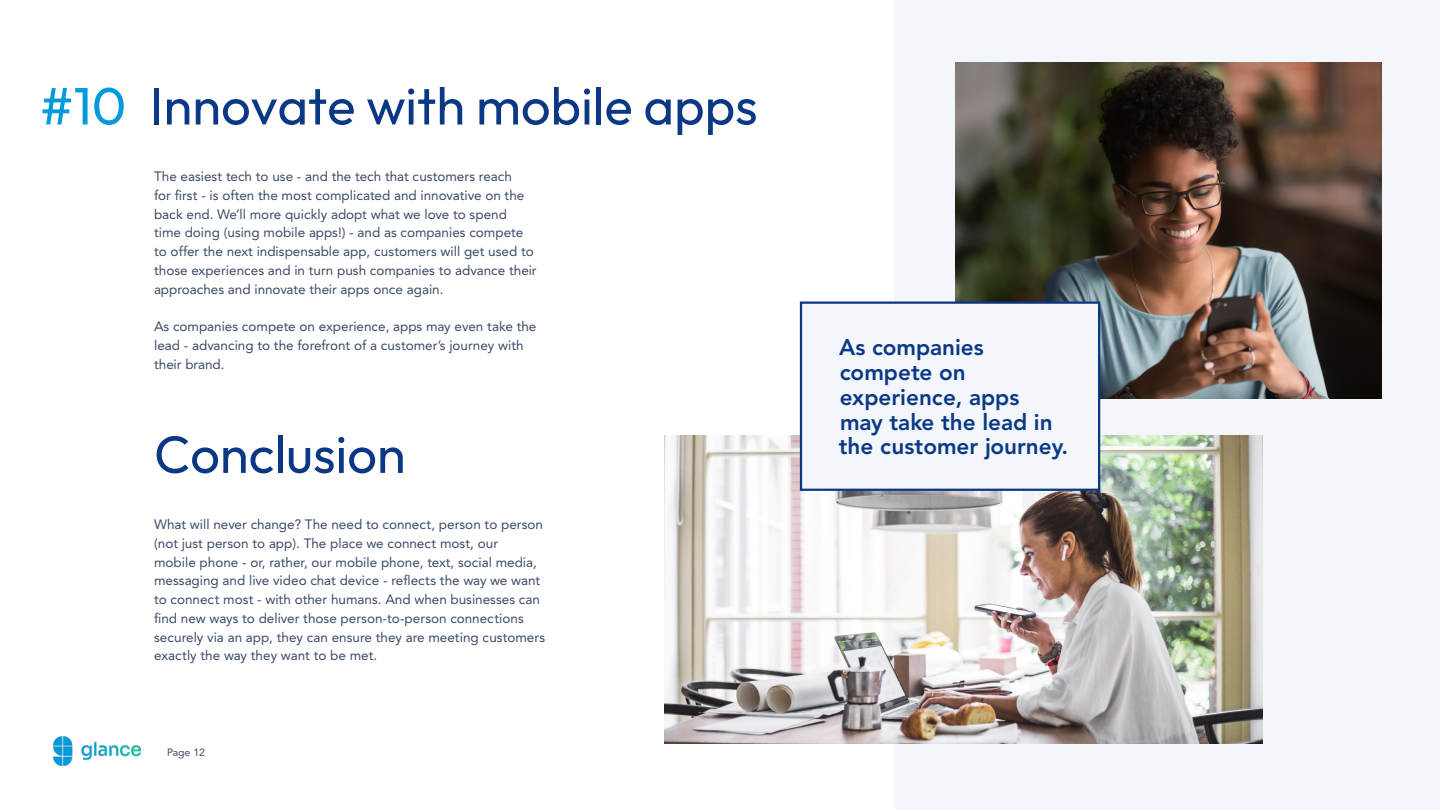
<style>
.page{position:relative;width:1440px;height:810px;background:#fff}
.page>*{position:absolute;margin:0;border:0;box-sizing:border-box;transform-origin:0 0}
.t1{font:100 52.5px "Outfit";color:#0b3885}
.t2{font:800 22.5px/24.8px "Avenir";color:#0b3885}
.t3{font:13.5px/18.8px "Avenir";color:#3a4a66}
.t4{font:10.5px "Avenir";letter-spacing:-.005em;color:#3a4a66}
.s1{color:#019ada}
</style>
<div class="page">
<div style="left:894px;top:0;width:546px;height:810px;background:#f3f6fa"></div>
<img style="left:955px;top:63px;width:426px;height:336px">
<img style="left:664px;top:436px;width:598px;height:308px">
<div style="left:801px;top:303px;width:298px;height:187px;background:#f3f6fa"></div>
<div style="left:800px;top:302px;width:300px;height:189px;border:2px solid #0b3885"></div>
<img style="left:54px;top:737px;width:86px;height:29px">
<h1 class="t1" style="left:40px;top:75px;width:719px"><span class="s1">#10</span> Innovate with mobile apps</h1>
<p class="t3" style="left:154px;top:167px;width:384px">The easiest tech to use - and the tech that customers reach<br>for first - is often the most complicated and innovative on the back end. We’ll more quickly adopt what we love to spend time doing (using mobile apps!) - and as companies compete to offer the next indispensable app, customers will get used to those experiences and in turn push companies to advance their approaches and innovate their apps once again.</p>
<p class="t3" style="left:154px;top:317px;width:384px">As companies compete on experience, apps may even take the lead - advancing to the forefront of a customer’s journey with their brand.</p>
<h1 class="t1" style="left:154px;top:424px;width:253px">Conclusion</h1>
<p class="t3" style="left:154px;top:515px;width:393px">What will never change? The need to connect, person to person (not just person to app). The place we connect most, our<br>mobile phone - or, rather, our mobile phone, text, social media, messaging and live video chat device - reflects the way we want to connect most - with other humans. And when businesses can find new ways to deliver those person-to-person connections securely via an app, they can ensure they are meeting customers exactly the way they want to be met.</p>
<p class="t4" style="left:167px;top:746px;width:39px">Page 12</p>
<h2 class="t2" style="left:839px;top:335px;width:231px">As companies compete on experience, apps<br>may take the lead in the customer journey.</h2>
</div>
